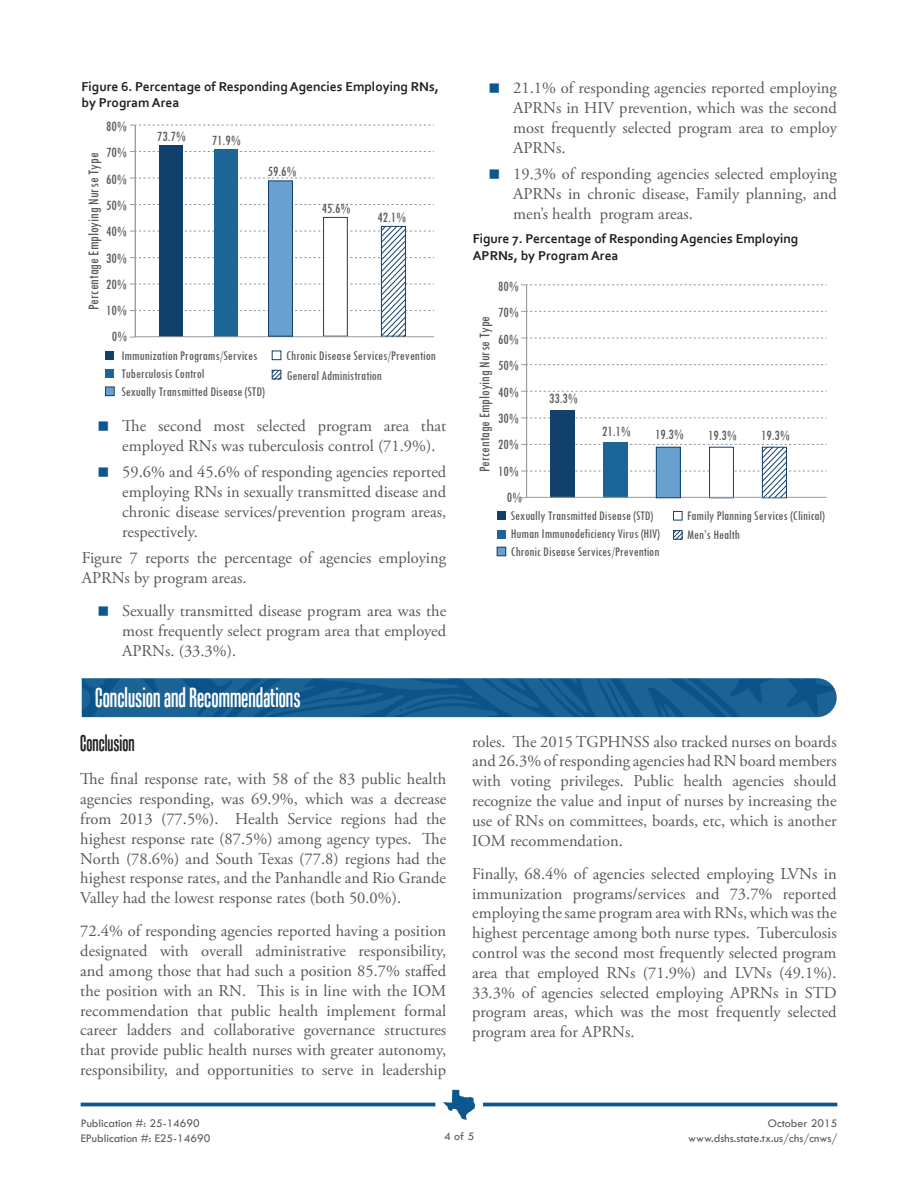
<style>
.page{position:relative;width:918px;height:1188px;background:#fff}
.page>*{position:absolute;margin:0;border:0;box-sizing:border-box;transform-origin:0 0}
.t1{font:27px "Tandelle";color:#fff}
.t2{font:22.5px "Tandelle";color:#231f20}
.t3{font:16.5px/19.8px "Adobe Garamond Pro";color:#57585a;text-align:justify}
.t4{font:condensed 15.6px "Tw Cen";color:#58595b}
.t5{font:condensed 15.45px "Tw Cen";color:#58595b}
.t6{font:condensed 14.7px "Tw Cen";color:#58595b}
.t7{font:condensed 14.55px "Tw Cen";color:#58595b}
.t8{font:condensed 13.8px/18.1px "Tw Cen";color:#58595b}
.t9{font:condensed 13.65px/17.9px "Tw Cen";color:#58595b}
.t10{font:700 13.5px/16.2px "Corbel";color:#231f20}
.t11{font:12px "Tw Cen";color:#57585a}
</style>
<div class="page">
<hr style="left:81px;top:1103px;width:354px;height:3px;background:#0b578e">
<svg style="left:443px;top:1090px;width:32px;height:30px"></svg>
<hr style="left:483px;top:1103px;width:354px;height:3px;background:#0b578e">
<svg style="left:82px;top:678px;width:755px;height:39px;background:#175e91"></svg>
<div style="left:323px;top:217px;width:25px;height:120px;border:1px solid #10406b"></div>
<div style="left:269px;top:182px;width:23px;height:155px;background:#68a0d0"></div>
<div style="left:214px;top:150px;width:24px;height:187px;background:#1b6697"></div>
<div style="left:159px;top:145px;width:23px;height:192px;background:#10406b"></div>
<svg style="left:130px;top:204px;width:304px;height:1px"></svg>
<svg style="left:130px;top:178px;width:304px;height:1px"></svg>
<svg style="left:130px;top:151px;width:304px;height:1px"></svg>
<svg style="left:130px;top:125px;width:304px;height:1px"></svg>
<hr style="left:135px;top:125px;width:1px;height:212px;background:#989a9d">
<svg style="left:130px;top:226px;width:304px;height:112px"></svg>
<div style="left:106px;top:351px;width:8px;height:9px;background:#11406b"></div>
<div style="left:106px;top:369px;width:8px;height:9px;background:#1b6697"></div>
<svg style="left:274px;top:372px;width:5px;height:5px"></svg>
<div style="left:272px;top:370px;width:9px;height:9px;border:1px solid #11406b"></div>
<div style="left:272px;top:351px;width:9px;height:9px;border:1px solid #11406b"></div>
<div style="left:268px;top:180px;width:25px;height:157px;border:1px solid #10406b"></div>
<div style="left:106px;top:387px;width:8px;height:9px;background:#68a0d0"></div>
<div style="left:105px;top:386px;width:10px;height:10px;border:1px solid #11406b"></div>
<div style="left:603px;top:443px;width:24px;height:55px;background:#1b6697"></div>
<div style="left:550px;top:410px;width:24px;height:88px;background:#11406b"></div>
<svg style="left:521px;top:418px;width:305px;height:1px"></svg>
<svg style="left:521px;top:391px;width:305px;height:1px"></svg>
<svg style="left:521px;top:364px;width:305px;height:1px"></svg>
<svg style="left:521px;top:338px;width:305px;height:1px"></svg>
<svg style="left:521px;top:311px;width:305px;height:1px"></svg>
<svg style="left:521px;top:284px;width:305px;height:2px"></svg>
<hr style="left:527px;top:497px;width:300px;height:1px;background:#989a9d">
<hr style="left:526px;top:285px;width:1px;height:212px;background:#989a9d">
<svg style="left:521px;top:444px;width:305px;height:54px"></svg>
<div style="left:497px;top:547px;width:9px;height:9px;background:#68a0d0"></div>
<div style="left:497px;top:511px;width:9px;height:9px;background:#11406b"></div>
<div style="left:497px;top:530px;width:9px;height:8px;background:#1b6697"></div>
<svg style="left:675px;top:532px;width:6px;height:6px"></svg>
<div style="left:673px;top:530px;width:10px;height:10px;border:1px solid #11406b"></div>
<div style="left:673px;top:511px;width:10px;height:10px;border:1px solid #11406b"></div>
<div style="left:656px;top:447px;width:25px;height:51px;border:1px solid #10406b"></div>
<div style="left:497px;top:547px;width:9px;height:9px;border:1px solid #10406b"></div>
<h3 class="t10" style="left:82px;top:78px;width:359px">Figure 6. Percentage of Responding Agencies Employing RNs, by Program Area</h3>
<p class="t6" style="left:106px;top:118px;width:22px">80%</p>
<p class="t6" style="left:106px;top:144px;width:22px">70%</p>
<p class="t4" style="left:84px;top:310px;width:159px;rotate:-90deg">Percentage Employing Nurse Type</p>
<p class="t6" style="left:106px;top:170px;width:22px">60%</p>
<p class="t6" style="left:106px;top:197px;width:22px">50%</p>
<p class="t6" style="left:106px;top:223px;width:22px">40%</p>
<p class="t6" style="left:106px;top:249px;width:22px">30%</p>
<p class="t6" style="left:106px;top:275px;width:22px">20%</p>
<p class="t6" style="left:106px;top:302px;width:22px">10%</p>
<p class="t6" style="left:112px;top:328px;width:17px">0%</p>
<p class="t6" style="left:157px;top:127px;width:30px">73.7%</p>
<p class="t6" style="left:212px;top:131px;width:30px">71.9%</p>
<p class="t6" style="left:268px;top:163px;width:30px">59.6%</p>
<p class="t6" style="left:322px;top:200px;width:30px">45.6%</p>
<p class="t6" style="left:377px;top:208px;width:30px">42.1%</p>
<p class="t8" style="left:121px;top:346px;width:145px">Immunization Programs/Services<br>Tuberculosis Control<br>Sexually Transmitted Disease (STD)</p>
<p class="t8" style="left:286px;top:345px;width:151px;line-height:20px">Chronic Disease Services/Prevention<br>General Administration</p>
<p class="t3" style="left:122px;top:416px;width:326px">The second most selected program area that employed RNs was tuberculosis control (71.9%).</p>
<p class="t3" style="left:122px;top:463px;width:326px">59.6% and 45.6% of responding agencies reported employing RNs in sexually transmitted disease and chronic disease services/prevention program areas, respectively.</p>
<p class="t3" style="left:82px;top:549px;width:366px">Figure 7 reports the percentage of agencies employing<br>APRNs by program areas.</p>
<p class="t3" style="left:122px;top:602px;width:326px">Sexually transmitted disease program area was the most frequently select program area that employed APRNs. (33.3%).</p>
<h2 class="t1" style="left:95px;top:683px;width:207px">Conclusion and Recommendations</h2>
<p class="t3" style="left:513px;top:79px;width:325px">21.1% of responding agencies reported employing APRNs in HIV prevention, which was the second most frequently selected program area to employ APRNs.</p>
<p class="t3" style="left:513px;top:165px;width:325px">19.3% of responding agencies selected employing APRNs in chronic disease, Family planning, and men’s health program areas.</p>
<h3 class="t10" style="left:473px;top:230px;width:327px">Figure 7. Percentage of Responding Agencies Employing<br>APRNs, by Program Area</h3>
<p class="t7" style="left:498px;top:278px;width:22px">80%</p>
<p class="t7" style="left:498px;top:304px;width:22px">70%</p>
<p class="t5" style="left:475px;top:472px;width:158px;rotate:-90deg">Percentage Employing Nurse Type</p>
<p class="t7" style="left:498px;top:330px;width:22px">60%</p>
<p class="t7" style="left:498px;top:357px;width:22px">50%</p>
<p class="t7" style="left:498px;top:383px;width:22px">40%</p>
<p class="t7" style="left:498px;top:410px;width:22px">30%</p>
<p class="t7" style="left:498px;top:436px;width:22px">20%</p>
<p class="t7" style="left:498px;top:462px;width:22px">10%</p>
<p class="t7" style="left:507px;top:489px;width:17px">0%</p>
<p class="t7" style="left:549px;top:389px;width:30px">33.3%</p>
<p class="t7" style="left:602px;top:422px;width:30px">21.1%</p>
<p class="t7" style="left:655px;top:425px;width:30px">19.3%</p>
<p class="t7" style="left:708px;top:426px;width:30px">19.3%</p>
<p class="t7" style="left:761px;top:426px;width:30px">19.3%</p>
<p class="t9" style="left:511px;top:507px;width:151px">Sexually Transmitted Disease (STD)<br>Human Immunodeficiency Virus (HIV)<br>Chronic Disease Services/Prevention</p>
<p class="t9" style="left:687px;top:506px;width:139px;line-height:19.2px">Family Planning Services (Clinical)<br>Men’s Health</p>
<h3 class="t2" style="left:80px;top:730px;width:56px">Conclusion</h3>
<p class="t3" style="left:472px;top:732px;width:366px">roles. The 2015 TGPHNSS also tracked nurses on boards and 26.3% of responding agencies had RN board members with voting privileges. Public health agencies should recognize the value and input of nurses by increasing the use of RNs on committees, boards, etc, which is another IOM recommendation.</p>
<p class="t3" style="left:472px;top:864px;width:366px">Finally, 68.4% of agencies selected employing LVNs in immunization programs/services and 73.7% reported employing the same program area with RNs, which was the highest percentage among both nurse types. Tuberculosis control was the second most frequently selected program area that employed RNs (71.9%) and LVNs (49.1%).<br>33.3% of agencies selected employing APRNs in STD program areas, which was the most frequently selected program area for APRNs.</p>
<p class="t3" style="left:80px;top:770px;width:367px">The final response rate, with 58 of the 83 public health agencies responding, was 69.9%, which was a decrease from 2013 (77.5%). Health Service regions had the highest response rate (87.5%) among agency types. The North (78.6%) and South Texas (77.8) regions had the highest response rates, and the Panhandle and Rio Grande Valley had the lowest response rates (both 50.0%).</p>
<p class="t3" style="left:80px;top:922px;width:367px">72.4% of responding agencies reported having a position designated with overall administrative responsibility, and among those that had such a position 85.7% staffed the position with an RN. This is in line with the IOM recommendation that public health implement formal career ladders and collaborative governance structures that provide public health nurses with greater autonomy, responsibility, and opportunities to serve in leadership</p>
<p class="t11" style="left:81px;top:1116px;width:121px">Publication #: 25-14690</p>
<p class="t11" style="left:768px;top:1116px;width:71px">October 2015</p>
<p class="t11" style="left:81px;top:1131px;width:131px">EPublication #: E25-14690</p>
<p class="t11" style="left:444px;top:1129px;width:32px">4 of 5</p>
<p class="t11" style="left:688px;top:1131px;width:151px">www.dshs.state.tx.us/chs/cnws/</p>
</div>
